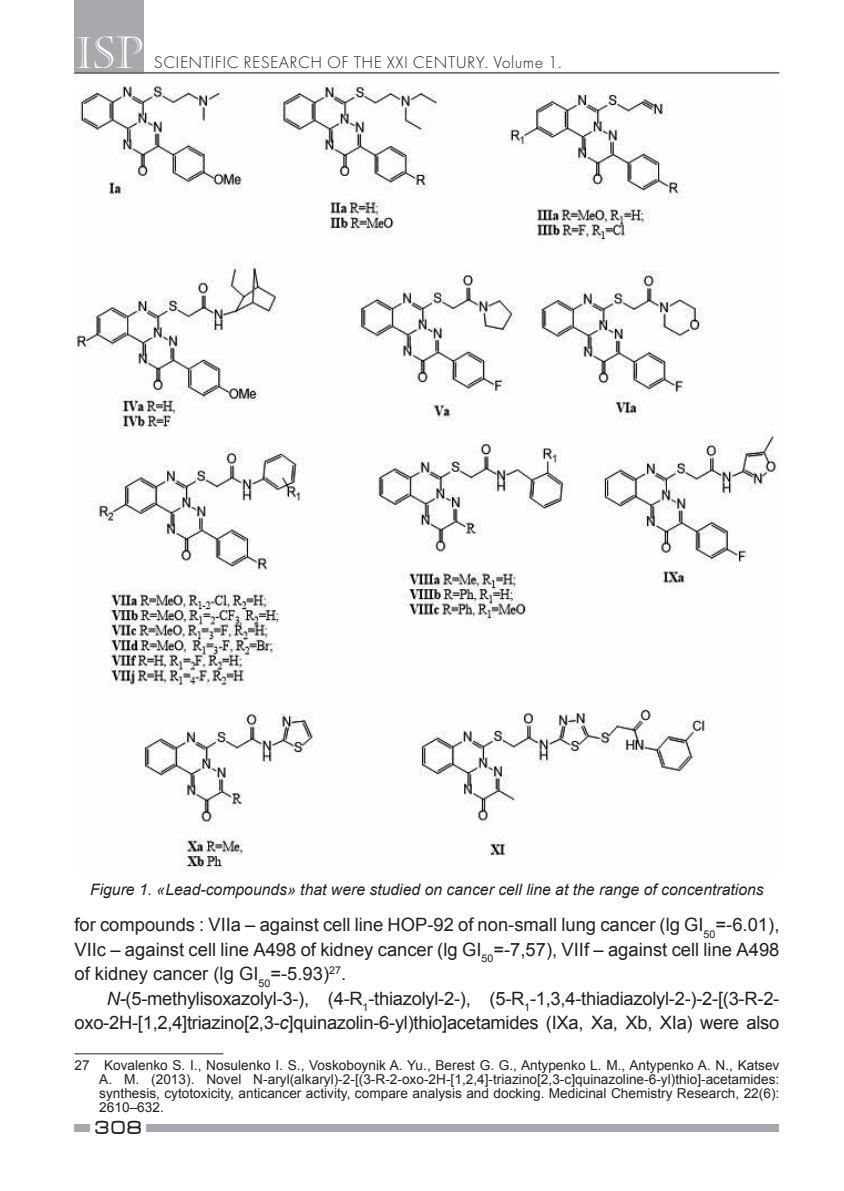
<style>
.page{position:relative;width:844px;height:1191px;background:#fff}
.page>*{position:absolute;margin:0;border:0;box-sizing:border-box;transform-origin:0 0}
.t1{font:43.75px "Castellar";color:#fff}
.t2{font:19.25px "Micra";color:#231f20;scale:.9 1}
.t3{font:18.38px/24.5px "Arial";letter-spacing:-.015em;color:#231f20;text-align:justify}
.t4{font:17.5px "Futura Light C";letter-spacing:.025em;color:#231f20}
.t5{font:italic 15.75px "Arial";color:#231f20}
.t6{font:13.65px/14px "Arial";color:#231f20;text-align:justify}
.s1{font-style:italic}
</style>
<div class="page">
<div style="left:74px;top:0;width:70px;height:73px;background:#a8a9ad"></div>
<div style="left:74px;top:1124px;width:705px;height:7px;background:#a8a9ad"></div>
<div style="left:91px;top:1117px;width:55px;height:20px;background:#fff"></div>
<hr style="left:74px;top:72px;width:705px;height:2px;background:#6c6d70">
<hr style="left:74px;top:1053px;width:149px;height:1px;background:#231f20">
<img style="left:74px;top:84px;width:704px;height:789px">
<h1 class="t1" style="left:75px;top:28px;width:69px">ISP</h1>
<p class="t4" style="left:154px;top:53px;width:409px">SCIENTIFIC RESEARCH OF THE XXI CENTURY. Volume 1.</p>
<p class="t5" style="left:90px;top:879px;width:675px">Figure 1. «Lead-compounds» that were studied on cancer cell line at the range of concentrations</p>
<p class="t3" style="left:74px;top:913px;width:706px">for compounds : VIIa – against cell line HOP-92 of non-small lung cancer (lg GI<sub>50</sub>=-6.01), VIIc – against cell line А498 of kidney cancer (lg GI<sub>50</sub>=-7,57), VIIf – against cell line А498 of kidney cancer (lg GI<sub>50</sub>=-5.93)<sup>27</sup>.</p>
<p class="t3" style="left:74px;top:986px;width:706px;text-align:right"><span class="s1">N-</span>(5-methylisoxazolyl-3-), (4-R<sub>1</sub>-thiazolyl-2-), (5-R<sub>1</sub>-1,3,4-thiadiazolyl-2-)-2-[(3-R-2- oxo-2Н-[1,2,4]triazino[2,3-<span class="s1">с</span>]quinazolin-6-yl)thio]acetamides (IXa, Xa, Xb, XIa) were also</p>
<p class="t6" style="left:99px;top:1058px;width:681px;text-indent:-25px">27 Kovalenko S. I., Nosulenko I. S., Voskoboynik A. Yu., Berest G. G., Antypenko L. M., Antypenko A. N., Katsev A. M. (2013). Novel N-aryl(alkaryl)-2-[(3-R-2-oxo-2H-[1,2,4]-triazino[2,3-c]quinazoline-6-yl)thio]-acetamides: synthesis, cytotoxicity, anticancer activity, compare analysis and docking. Medicinal Chemistry Research, 22(6):<br>2610–632.</p>
<p class="t2" style="left:94px;top:1117px;width:55px">308</p>
</div>
